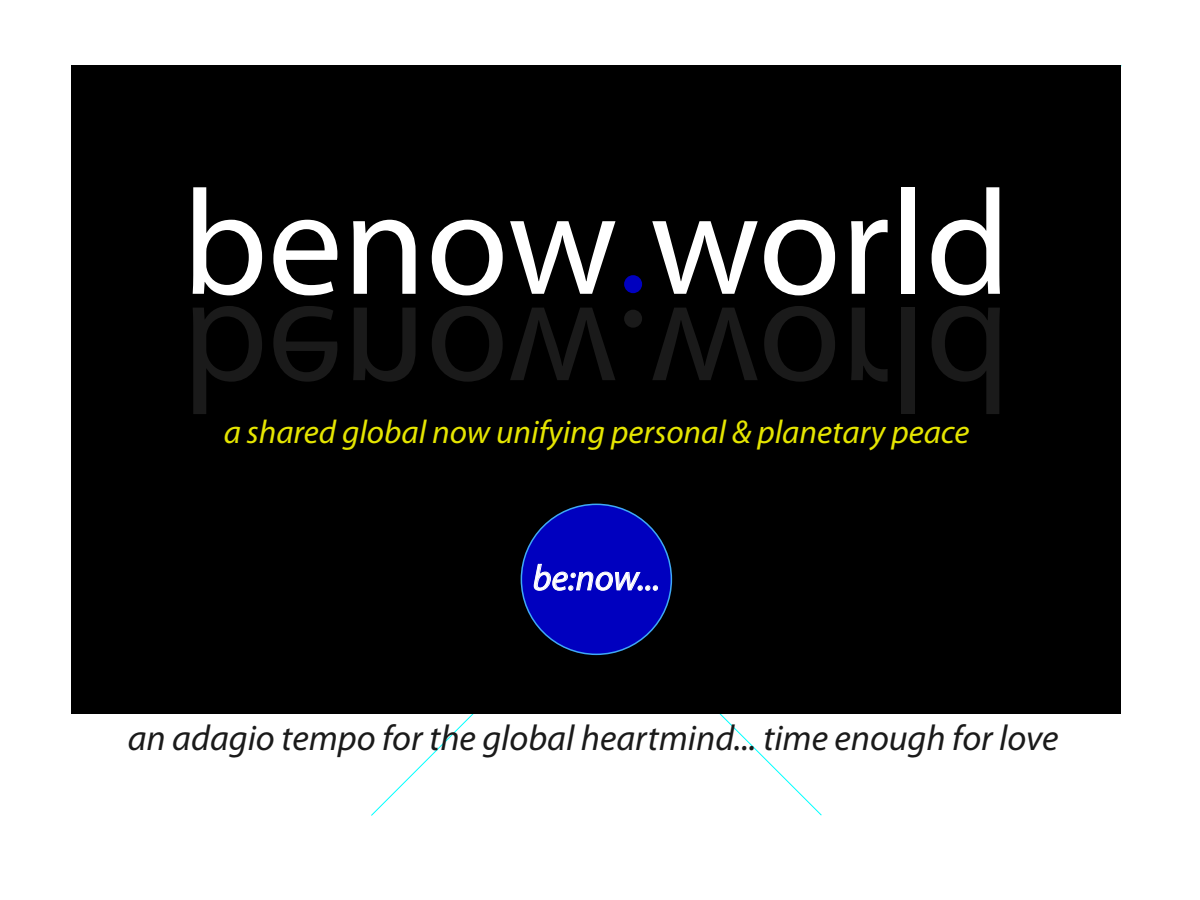
<style>
.page{position:relative;width:1200px;height:900px;background:#fff}
.page>*{position:absolute;margin:0;border:0;box-sizing:border-box;transform-origin:0 0}
.t1{font:150px "Myriad Pro";color:#fff}
.t2{font:italic 36px "Myriad Pro";color:#1a1a1a}
.t3{font:italic 36px "Myriad Pro";color:#fff}
.t4{font:italic 33px "Myriad Pro";color:#ff0}
.s1{color:#1a1a1a}
</style>
<div class="page">
<div style="left:71px;top:65px;width:1050px;height:649px;background:#000"></div>
<div style="left:521px;top:504px;width:150px;height:150px;background:#0000bf;border-radius:50%"></div>
<svg style="left:534px;top:564px;width:124px;height:27px"></svg>
<div style="left:624px;top:275px;width:18px;height:18px;background:#0000bf;border-radius:50%"></div>
<div style="left:624px;top:310px;width:18px;height:18px;background:#1a1a1a;border-radius:50%"></div>
<h1 class="t1" style="left:182px;top:151px;width:830px">benow <span class="s1">world</span></h1>
<p class="t4" style="left:223px;top:411px;width:748px">a shared global now unifying personal &amp; planetary peace</p>
<p class="t3" style="left:533px;top:556px;width:129px">be:now...</p>
<p class="t2" style="left:128px;top:716px;width:932px">an adagio tempo for the global heartmind... time enough for love</p>
</div>
